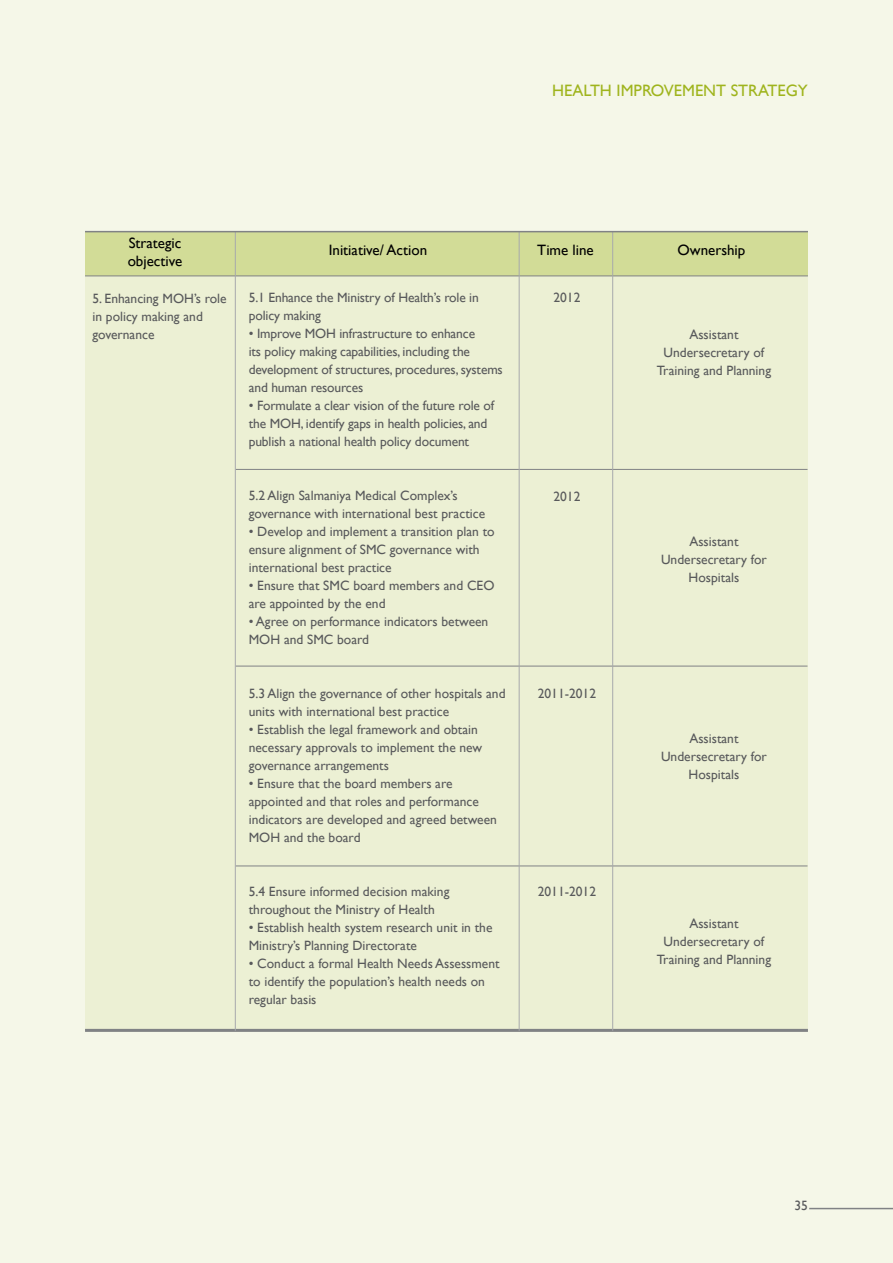
<style>
.page{position:relative;width:893px;height:1263px;background:#f5f7e8}
.page>*{position:absolute;margin:0;border:0;box-sizing:border-box;transform-origin:0 0}
.t1{font:16.5px "Gill Sans";color:#9fb41d}
.t2{font:15px/18px "Gill Sans";color:#000}
.t3{font:13.5px/18px "Gill Sans";color:#58595b}
</style>
<div class="page">
<hr style="left:0;top:0;width:1px;height:1263px;background:#9fb41d">
<hr style="left:809px;top:1208px;width:84px;height:1px;background:#808285">
<div style="left:85px;top:276px;width:723px;height:756px;background:#ecf0d4"></div>
<div style="left:85px;top:232px;width:723px;height:44px;background:#d2dc97"></div>
<hr style="left:85px;top:276px;width:723px;height:1px;background:#808285">
<hr style="left:236px;top:469px;width:571px;height:1px;background:#808285">
<hr style="left:236px;top:666px;width:571px;height:1px;background:#808285">
<hr style="left:236px;top:865px;width:571px;height:1px;background:#808285">
<hr style="left:85px;top:1029px;width:723px;height:3px;background:#808285">
<hr style="left:235px;top:231px;width:1px;height:800px;background:#a7a9ac">
<hr style="left:519px;top:231px;width:1px;height:800px;background:#a7a9ac">
<hr style="left:612px;top:231px;width:1px;height:800px;background:#a7a9ac">
<hr style="left:85px;top:231px;width:723px;height:1px;background:#808285">
<p class="t1" style="left:552px;top:81px;width:257px">HEALTH IMPROVEMENT STRATEGY</p>
<p class="t2" style="left:128px;top:233px;width:56px">Strategic objective</p>
<p class="t2" style="left:329px;top:241px;width:100px">Initiative/ Action</p>
<p class="t2" style="left:537px;top:241px;width:58px">Time line</p>
<p class="t2" style="left:678px;top:241px;width:69px">Ownership</p>
<p class="t3" style="left:249px;top:289px;width:232px">5.1 Enhance the Ministry of Health’s role in policy making</p>
<p class="t3" style="left:249px;top:325px;width:256px">• Improve MOH infrastructure to enhance<br>its policy making capabilities, including the development of structures, procedures, systems and human resources</p>
<p class="t3" style="left:249px;top:397px;width:247px">• Formulate a clear vision of the future role of the MOH, identify gaps in health policies, and publish a national health policy document</p>
<p class="t3" style="left:92px;top:289px;width:136px">5. Enhancing MOH’s role in policy making and governance</p>
<p class="t3" style="left:553px;top:289px;width:28px">2012</p>
<p class="t3" style="left:657px;top:326px;width:116px;text-align:center">Assistant<br>Undersecretary of<br>Training and Planning</p>
<p class="t3" style="left:249px;top:487px;width:238px">5.2 Align Salmaniya Medical Complex’s governance with international best practice</p>
<p class="t3" style="left:249px;top:523px;width:247px">• Develop and implement a transition plan to ensure alignment of SMC governance with international best practice</p>
<p class="t3" style="left:249px;top:577px;width:247px">• Ensure that SMC board members and CEO are appointed by the end</p>
<p class="t3" style="left:249px;top:613px;width:241px">• Agree on performance indicators between<br>MOH and SMC board</p>
<p class="t3" style="left:249px;top:685px;width:258px">5.3 Align the governance of other hospitals and units with international best practice</p>
<p class="t3" style="left:249px;top:720px;width:235px">• Establish the legal framework and obtain necessary approvals to implement the new governance arrangements</p>
<p class="t3" style="left:249px;top:774px;width:250px">• Ensure that the board members are appointed and that roles and performance indicators are developed and agreed between MOH and the board</p>
<p class="t3" style="left:249px;top:882px;width:202px">5.4 Ensure informed decision making throughout the Ministry of Health</p>
<p class="t3" style="left:249px;top:918px;width:245px">• Establish health system research unit in the<br>Ministry’s Planning Directorate</p>
<p class="t3" style="left:249px;top:954px;width:252px">• Conduct a formal Health Needs Assessment to identify the population’s health needs on regular basis</p>
<p class="t3" style="left:553px;top:487px;width:28px">2012</p>
<p class="t3" style="left:538px;top:685px;width:60px">2011-2012</p>
<p class="t3" style="left:538px;top:882px;width:60px">2011-2012</p>
<p class="t3" style="left:661px;top:533px;width:107px;text-align:center">Assistant<br>Undersecretary for<br>Hospitals</p>
<p class="t3" style="left:661px;top:730px;width:107px;text-align:center">Assistant<br>Undersecretary for<br>Hospitals</p>
<p class="t3" style="left:657px;top:914px;width:116px;text-align:center">Assistant<br>Undersecretary of<br>Training and Planning</p>
<p class="t3" style="left:794px;top:1196px;width:15px">35</p>
</div>
